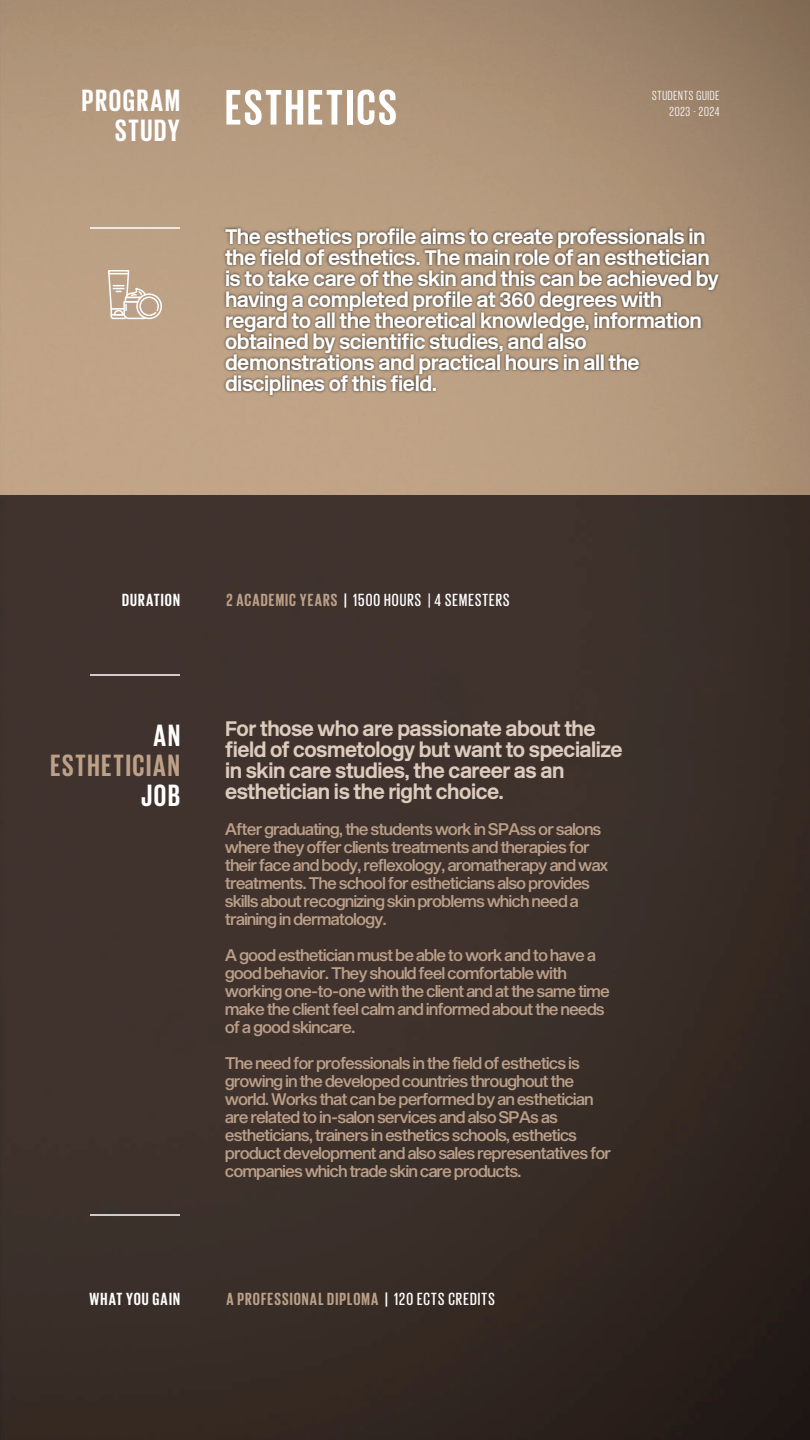
<style>
.page{position:relative;width:810px;height:1440px;background:#fff}
.page>*{position:absolute;margin:0;border:0;box-sizing:border-box;transform-origin:0 0}
.t1{font:700 51px "Giorgio Sans";letter-spacing:.05em;color:#fff}
.t2{font:700 31.5px/30px "Giorgio Sans";letter-spacing:.055em;color:#fff;text-align:right}
.t3{font:700 31.5px "Giorgio Sans";letter-spacing:.055em;color:#bca188}
.t4{font:700 21px/21px "New Rail Alphabet";letter-spacing:-.025em;color:#fff}
.t5{font:700 21px/21px "New Rail Alphabet";letter-spacing:-.025em;color:#ddcbbd}
.t6{font:700 18px "Giorgio Sans";letter-spacing:.06em;color:#bca188}
.t7{font:500 18px "Giorgio Sans";letter-spacing:.06em;color:#fff}
.t8{font:700 18px "Giorgio Sans";letter-spacing:.06em;color:#fff}
.t9{font:16.5px/18px "Sequel Sans Medium Disp";letter-spacing:-.02em;color:#bb9f88}
.t10{font:13.5px/16.2px "Giorgio Sans";letter-spacing:.06em;color:#fff;text-align:right}
.s1{font-weight:700;color:#bca188}
.s2{font-weight:700}
.s3{color:#fff}
.s4{font-weight:500;color:#fff}
</style>
<div class="page">
<img style="left:0;top:0;width:810px;height:1440px">
<hr style="left:90px;top:227px;width:90px;height:2px;background:#fff">
<hr style="left:90px;top:674px;width:90px;height:2px;background:#fff">
<img style="left:220px;top:221px;width:506px;height:258px">
<div style="left:136px;top:293px;width:26px;height:26px;border:2px solid #fff;border-radius:50%"></div>
<svg style="left:107px;top:269px;width:53px;height:51px;background:#ccb7a2"></svg>
<hr style="left:90px;top:1214px;width:90px;height:2px;background:#fff">
<h2 class="t2" style="left:82px;top:85px;width:99px">PROGRAM<br>STUDY</h2>
<h1 class="t1" style="left:225px;top:82px;width:173px">ESTHETICS</h1>
<p class="t10" style="left:652px;top:87px;width:69px">STUDENTS GUIDE<br>2023 - 2024</p>
<p class="t4" style="left:225px;top:226px;width:495px">The esthetics profile aims to create professionals in the field of esthetics. The main role of an esthetician is to take care of the skin and this can be achieved by having a completed profile at 360 degrees with regard to all the theoretical knowledge, information obtained by scientific studies, and also demonstrations and practical hours in all the disciplines of this field.</p>
<p class="t8" style="left:122px;top:590px;width:59px">DURATION</p>
<p class="t7" style="left:226px;top:591px;width:285px"><span class="s1">2 ACADEMIC YEARS</span> <span class="s2">|</span> 1500 HOURS | 4 SEMESTERS</p>
<h2 class="t2" style="left:153px;top:720px;width:28px">AN</h2>
<h2 class="t3" style="left:50px;top:750px;width:131px">ESTHETICIAN</h2>
<h2 class="t2" style="left:141px;top:780px;width:40px">JOB</h2>
<p class="t5" style="left:225px;top:718px;width:399px">For those who are passionate about the field of cosmetology but want to specialize in skin care studies, the career as an esthetician is the right choice.</p>
<p class="t9" style="left:225px;top:820px;width:385px">After graduating, the students work in SPAss or salons where they offer clients treatments and therapies for their face and body, reflexology, aromatherapy and wax treatments. The school for estheticians also provides skills about recognizing skin problems which need a training in dermatology.</p>
<p class="t9" style="left:225px;top:946px;width:386px">A good esthetician must be able to work and to have a good behavior. They should feel comfortable with working one-to-one with the client and at the same time make the client feel calm and informed about the needs of a good skincare.</p>
<p class="t9" style="left:225px;top:1054px;width:387px">The need for professionals in the field of esthetics is growing in the developed countries throughout the world. Works that can be performed by an esthetician are related to in-salon services and also SPAs as estheticians, trainers in esthetics schools, esthetics product development and also sales representatives for companies which trade skin care products.</p>
<p class="t8" style="left:90px;top:1290px;width:92px">WHAT YOU GAIN</p>
<p class="t6" style="left:226px;top:1290px;width:270px">A PROFESSIONAL DIPLOMA <span class="s3">|</span> <span class="s4">120 ECTS CREDITS</span></p>
</div>
